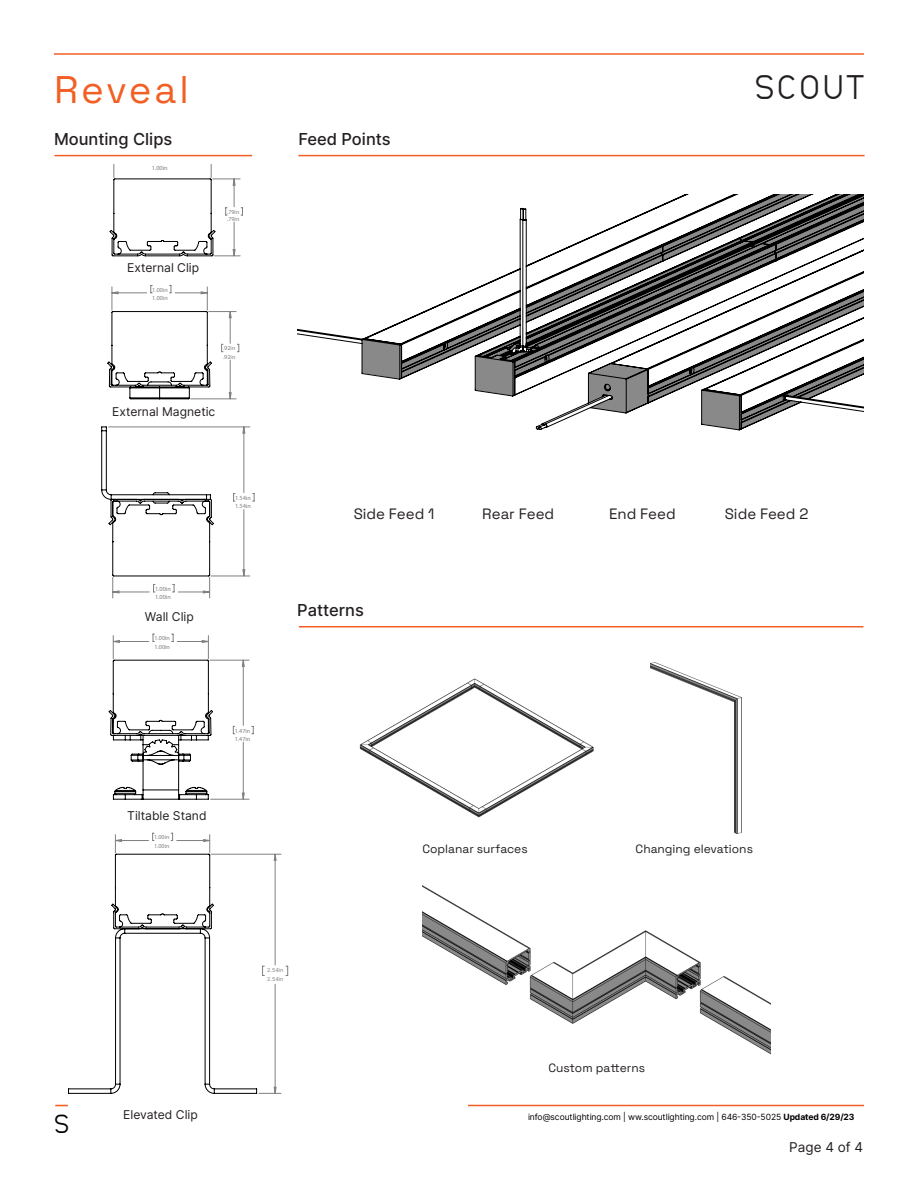
<style>
.page{position:relative;width:918px;height:1188px;background:#fff}
.page>*{position:absolute;margin:0;border:0;box-sizing:border-box;transform-origin:0 0}
.t1{font:300 38.4px "Space Grotesk";letter-spacing:.075em;color:#f25f25}
.t2{font:33.9px "Neubau Grotesk Nor";letter-spacing:.07em;color:#231f20}
.t3{font:26.1px "Neubau Grotesk Nor";color:#000}
.t4{font:500 16.5px "Inter";color:#231f20}
.t5{font:300 15px "Space Grotesk";color:#231f20}
.t6{font:13.5px "Inter";color:#231f20}
.t7{font:12.15px "Inter";color:#231f20}
.t8{font:300 12px "Space Grotesk";color:#231f20}
.t9{font:8.55px "Inter";letter-spacing:-.01em;color:#000}
.t10{font:6.3px/8.6px "Inter";color:#808080}
.t11{font:6.15px/8.4px "Inter";color:#808080}
.t12{font:6px/8.2px "Inter";color:#808080}
.t13{font:5.4px/8.9px "Inter";color:#808080}
.s1{font-weight:700}
</style>
<div class="page">
<hr style="left:54px;top:53px;width:810px;height:2px;background:#f25f25">
<svg style="left:55px;top:1105px;width:13px;height:1px"></svg>
<hr style="left:468px;top:1105px;width:396px;height:1px;background:#f25f25">
<hr style="left:54px;top:155px;width:198px;height:1px;background:#f25f25">
<hr style="left:298px;top:155px;width:567px;height:1px;background:#f25f25">
<svg style="left:297px;top:194px;width:566px;height:237px"></svg>
<img style="left:359px;top:678px;width:235px;height:140px">
<hr style="left:299px;top:626px;width:564px;height:1px;background:#f25f25">
<img style="left:423px;top:885px;width:348px;height:170px">
<img style="left:650px;top:663px;width:92px;height:170px">
<svg style="left:115px;top:833px;width:173px;height:261px"></svg>
<svg style="left:68px;top:853px;width:189px;height:241px"></svg>
<svg style="left:109px;top:164px;width:134px;height:93px"></svg>
<hr style="left:191px;top:399px;width:45px;height:1px;background:#808080">
<svg style="left:107px;top:285px;width:133px;height:114px"></svg>
<svg style="left:252px;top:726px;width:2px;height:9px"></svg>
<hr style="left:210px;top:660px;width:39px;height:1px;background:#808080">
<hr style="left:211px;top:799px;width:38px;height:1px;background:#808080">
<svg style="left:108px;top:634px;width:136px;height:166px"></svg>
<svg style="left:253px;top:493px;width:2px;height:9px"></svg>
<hr style="left:109px;top:427px;width:141px;height:1px;background:#808080">
<hr style="left:211px;top:576px;width:39px;height:1px;background:#808080">
<svg style="left:101px;top:426px;width:144px;height:172px"></svg>
<h1 class="t1" style="left:54px;top:62px;width:137px">Reveal</h1>
<h3 class="t4" style="left:54px;top:127px;width:120px">Mounting Clips</h3>
<h3 class="t4" style="left:298px;top:127px;width:94px">Feed Points</h3>
<p class="t10" style="left:152px;top:163px;width:17px">1.00in</p>
<h3 class="t7" style="left:127px;top:259px;width:73px">External Clip</h3>
<p class="t11" style="left:152px;top:285px;width:17px">1.00in<br>1.00in</p>
<p class="t12" style="left:227px;top:208px;width:14px;line-height:7.1px">.79in .79in</p>
<p class="t11" style="left:223px;top:344px;width:14px">.92in .92in</p>
<h3 class="t7" style="left:112px;top:403px;width:105px">External Magnetic</h3>
<h2 class="t2" style="left:755px;top:67px;width:111px">SCOUT</h2>
<h3 class="t3" style="left:54px;top:1108px;width:17px">S</h3>
<p class="t10" style="left:155px;top:584px;width:17px">1.00in<br>1.00in</p>
<h3 class="t7" style="left:145px;top:608px;width:50px">Wall Clip</h3>
<p class="t11" style="left:154px;top:634px;width:17px">1.00in<br>1.00in</p>
<p class="t10" style="left:235px;top:493px;width:17px">1.54in<br>1.54in</p>
<h3 class="t7" style="left:127px;top:806px;width:81px">Tiltable Stand</h3>
<p class="t12" style="left:154px;top:833px;width:17px">1.00in<br>1.00in</p>
<p class="t11" style="left:235px;top:726px;width:17px">1.47in<br>1.47in</p>
<h3 class="t5" style="left:354px;top:503px;width:82px">Side Feed 1</h3>
<h3 class="t5" style="left:482px;top:503px;width:73px">Rear Feed</h3>
<h3 class="t5" style="left:609px;top:503px;width:68px">End Feed</h3>
<h3 class="t5" style="left:725px;top:503px;width:85px">Side Feed 2</h3>
<h3 class="t4" style="left:297px;top:598px;width:68px">Patterns</h3>
<h3 class="t8" style="left:422px;top:840px;width:107px">Coplanar surfaces</h3>
<h3 class="t8" style="left:636px;top:840px;width:119px">Changing elevations</h3>
<h3 class="t7" style="left:123px;top:1106px;width:76px">Elevated Clip</h3>
<p class="t13" style="left:267px;top:965px;width:18px">2.54in<br>2.54in</p>
<h3 class="t8" style="left:548px;top:1059px;width:98px">Custom patterns</h3>
<p class="t9" style="left:528px;top:1110px;width:328px">info@scoutlighting.com | ww.scoutlighting.com | 646-350-5025 <span class="s1">Updated 6/29/23</span></p>
<h3 class="t6" style="left:789px;top:1138px;width:75px">Page 4 of 4</h3>
</div>
